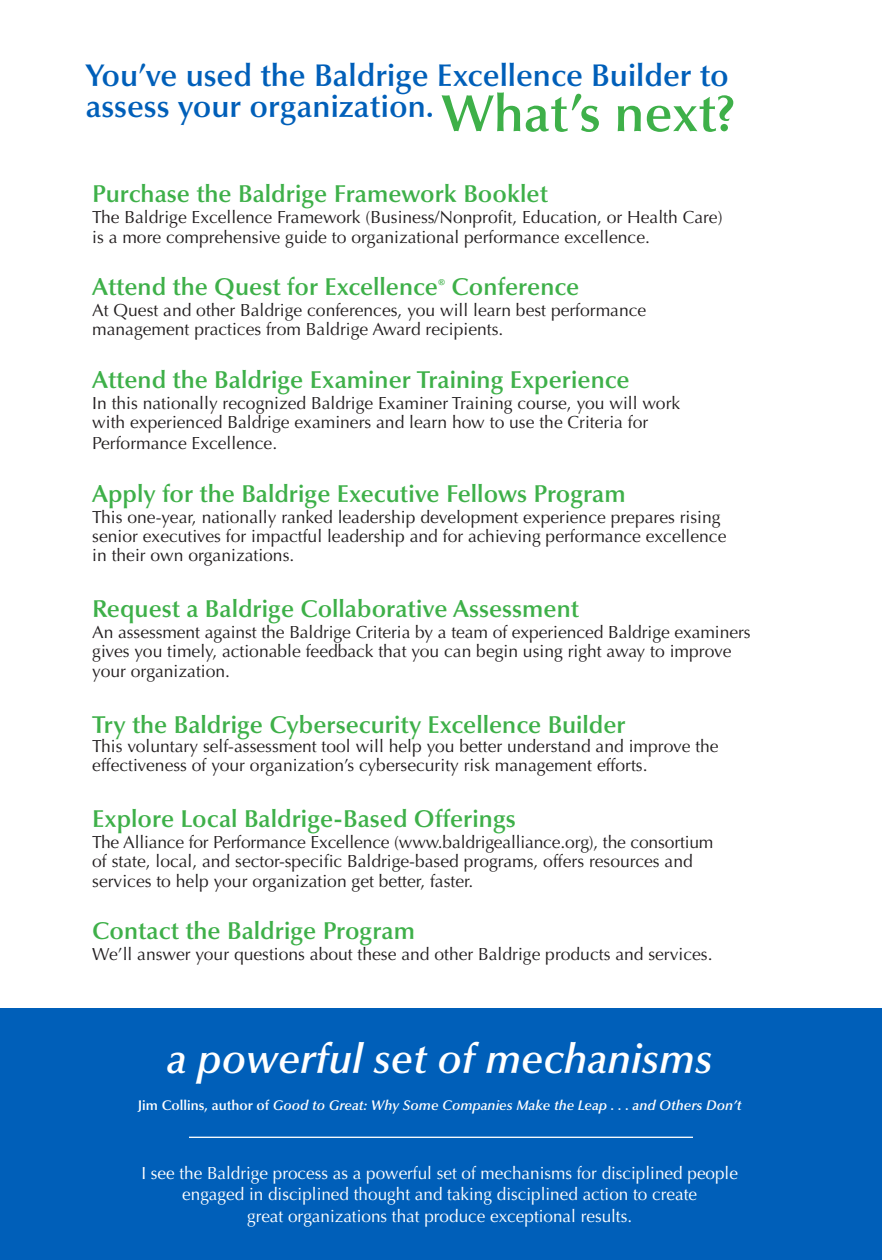
<style>
.page{position:relative;width:882px;height:1260px;background:#fff}
.page>*{position:absolute;margin:0;border:0;box-sizing:border-box;transform-origin:0 0}
.t1{font:italic 600 42px "Optima";color:#fff}
.t2{font:600 31.5px/31.5px "Optima";color:#005fb9}
.t3{font:600 24.5px "Optima";color:#3eb049}
.t4{font:17.5px/19.2px "Optima";color:#231f20}
.t5{font:17.5px/21px "Optima";color:#fff;text-align:center}
.t6{font:italic 600 14px "Optima";color:#fff}
.s1{font-size:52.5px;color:#3eb049}
.s2{font-style:normal}
</style>
<div class="page">
<div style="left:0;top:1008px;width:882px;height:252px;background:#005fb9"></div>
<hr style="left:189px;top:1137px;width:504px;height:1px;background:#fff">
<h1 class="t2" style="left:86px;top:60px;width:651px">You’ve used the Baldrige Excellence Builder to assess your organization. <span class="s1">What’s next?</span></h1>
<h2 class="t3" style="left:92px;top:180px;width:457px">Purchase the Baldrige Framework Booklet</h2>
<p class="t4" style="left:92px;top:208px;width:632px">The Baldrige Excellence Framework (Business/Nonprofit, Education, or Health Care) is a more comprehensive guide to organizational performance excellence.</p>
<h2 class="t3" style="left:92px;top:273px;width:489px">Attend the Quest for Excellence<sup>®</sup> Conference</h2>
<p class="t4" style="left:92px;top:301px;width:556px">At Quest and other Baldrige conferences, you will learn best performance management practices from Baldrige Award recipients.</p>
<h2 class="t3" style="left:92px;top:365px;width:539px">Attend the Baldrige Examiner Training Experience</h2>
<p class="t4" style="left:92px;top:394px;width:590px">In this nationally recognized Baldrige Examiner Training course, you will work with experienced Baldrige examiners and learn how to use the Criteria for</p>
<p class="t4" style="left:92px;top:434px;width:186px">Performance Excellence.</p>
<h2 class="t3" style="left:92px;top:479px;width:535px">Apply for the Baldrige Executive Fellows Program</h2>
<p class="t4" style="left:92px;top:507px;width:636px">This one-year, nationally ranked leadership development experience prepares rising senior executives for impactful leadership and for achieving performance excellence in their own organizations.</p>
<h2 class="t3" style="left:92px;top:595px;width:488px">Request a Baldrige Collaborative Assessment</h2>
<p class="t4" style="left:92px;top:623px;width:660px">An assessment against the Baldrige Criteria by a team of experienced Baldrige examiners gives you timely, actionable feedback that you can begin using right away to improve your organization.</p>
<h2 class="t3" style="left:92px;top:710px;width:535px">Try the Baldrige Cybersecurity Excellence Builder</h2>
<p class="t4" style="left:92px;top:737px;width:628px">This voluntary self-assessment tool will help you better understand and improve the effectiveness of your organization’s cybersecurity risk management efforts.</p>
<h2 class="t3" style="left:92px;top:805px;width:425px">Explore Local Baldrige-Based Offerings</h2>
<p class="t4" style="left:92px;top:833px;width:623px">The Alliance for Performance Excellence (www.baldrigealliance.org), the consortium of state, local, and sector-specific Baldrige-based programs, offers resources and services to help your organization get better, faster.</p>
<h2 class="t3" style="left:92px;top:917px;width:324px">Contact the Baldrige Program</h2>
<p class="t4" style="left:92px;top:945px;width:622px">We’ll answer your questions about these and other Baldrige products and services.</p>
<h3 class="t1" style="left:167px;top:1034px;width:547px">a powerful set of mechanisms</h3>
<p class="t6" style="left:138px;top:1098px;width:605px"><span class="s2">Jim Collins, author of</span> Good to Great: Why Some Companies Make the Leap . . . and Others Don’t</p>
<p class="t5" style="left:141px;top:1162px;width:598px">I see the Baldrige process as a powerful set of mechanisms for disciplined people engaged in disciplined thought and taking disciplined action to create</p>
<p class="t5" style="left:247px;top:1206px;width:387px">great organizations that produce exceptional results.</p>
</div>
